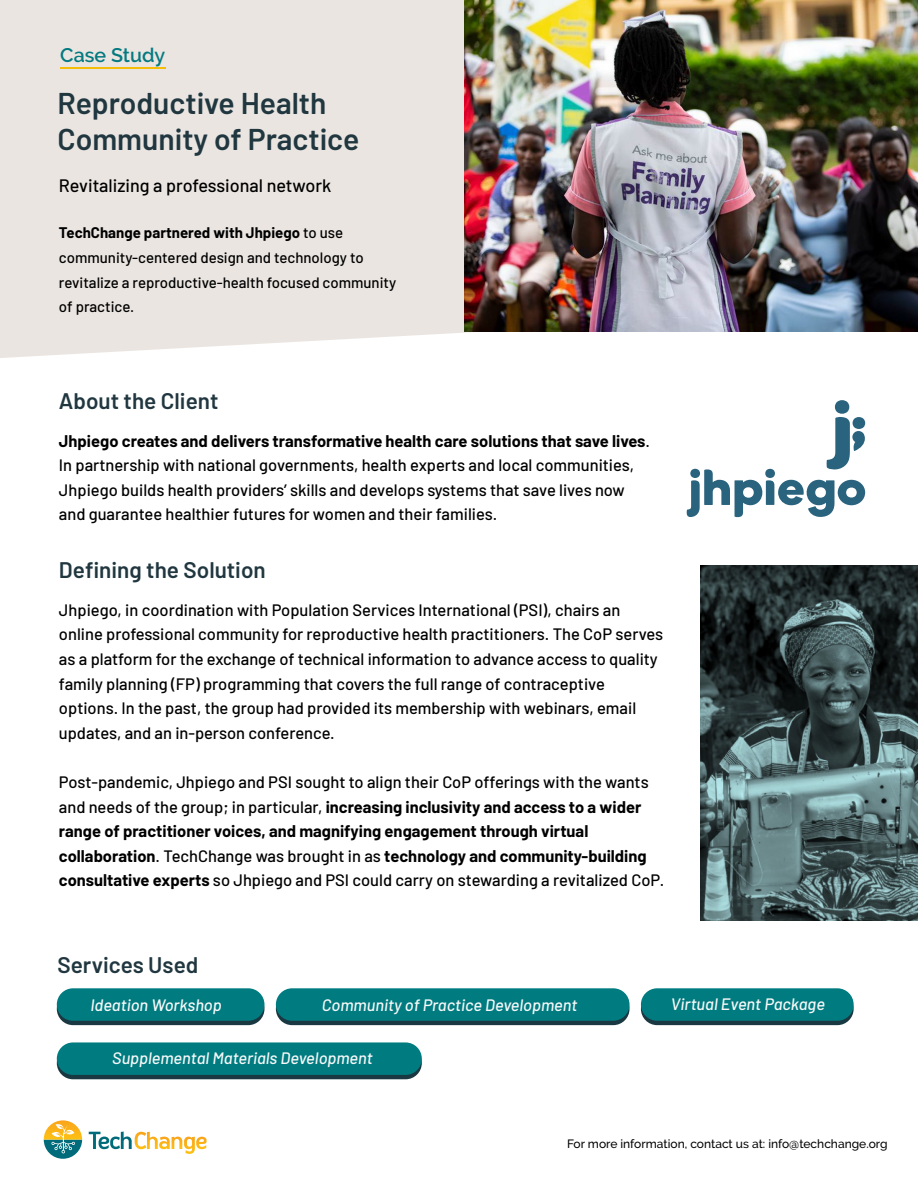
<style>
.page{position:relative;width:918px;height:1188px;background:#fff}
.page>*{position:absolute;margin:0;border:0;box-sizing:border-box;transform-origin:0 0}
.t1{font:600 30px/36px "Barlow";color:#213740}
.t2{font:600 22.5px "Barlow";color:#213740}
.t3{font:600 19.65px "Raleway";color:#047a80}
.t4{font:500 18px "Barlow";color:#000}
.t5{font:500 16.5px/24.6px "Barlow";color:#000}
.t6{font:italic 500 16.5px "Barlow";color:#f8f8f8}
.t7{font:500 15px/24.6px "Barlow";color:#000}
.t8{font:500 12px "Raleway";color:#000}
.s1{font-weight:700}
</style>
<div class="page">
<div style="left:0;top:0;width:576px;height:358px;background:#eae5e1"></div>
<hr style="left:60px;top:68px;width:105px;height:1px;background:#f3bd08">
<div style="left:57px;top:993px;width:207px;height:32px;background:#1a3841;border-radius:16px"></div>
<div style="left:57px;top:988px;width:207px;height:33px;background:#007c81;border-radius:16px"></div>
<div style="left:641px;top:993px;width:213px;height:32px;background:#1a3841;border-radius:16px"></div>
<div style="left:641px;top:988px;width:213px;height:33px;background:#007c81;border-radius:16px"></div>
<div style="left:276px;top:993px;width:354px;height:32px;background:#1a3841;border-radius:16px"></div>
<div style="left:276px;top:988px;width:354px;height:33px;background:#007c81;border-radius:16px"></div>
<div style="left:57px;top:1047px;width:365px;height:32px;background:#1a3841;border-radius:16px"></div>
<div style="left:57px;top:1042px;width:365px;height:33px;background:#007c81;border-radius:16px"></div>
<svg style="left:44px;top:1120px;width:38px;height:39px"></svg>
<svg style="left:89px;top:1132px;width:118px;height:22px"></svg>
<svg style="left:687px;top:400px;width:178px;height:117px"></svg>
<img style="left:465px;top:0;width:453px;height:331px">
<img style="left:700px;top:565px;width:218px;height:355px">
<p class="t3" style="left:60px;top:44px;width:107px">Case Study</p>
<h1 class="t1" style="left:58px;top:83px;width:303px">Reproductive Health<br>Community of Practice</h1>
<p class="t4" style="left:59px;top:172px;width:274px">Revitalizing a professional network</p>
<p class="t7" style="left:59px;top:219px;width:339px"><span class="s1">TechChange partnered with Jhpiego</span> to use community-centered design and technology to revitalize a reproductive-health focused community of practice.</p>
<h2 class="t2" style="left:59px;top:385px;width:161px">About the Client</h2>
<p class="t5" style="left:59px;top:427px;width:593px"><span class="s1">Jhpiego creates and delivers transformative health care solutions that save lives</span>.<br>In partnership with national governments, health experts and local communities, Jhpiego builds health providers’ skills and develops systems that save lives now and guarantee healthier futures for women and their families.</p>
<h2 class="t2" style="left:59px;top:553px;width:208px">Defining the Solution</h2>
<p class="t5" style="left:59px;top:596px;width:606px">Jhpiego, in coordination with Population Services International (PSI), chairs an online professional community for reproductive health practitioners. The CoP serves as a platform for the exchange of technical information to advance access to quality family planning (FP) programming that covers the full range of contraceptive options. In the past, the group had provided its membership with webinars, email updates, and an in-person conference.</p>
<p class="t5" style="left:59px;top:769px;width:607px">Post-pandemic, Jhpiego and PSI sought to align their CoP offerings with the wants and needs of the group; in particular, <span class="s1">increasing inclusivity and access to a wider range of practitioner voices, and magnifying engagement through virtual collaboration</span>. TechChange was brought in as <span class="s1">technology and community-building consultative experts</span> so Jhpiego and PSI could carry on stewarding a revitalized CoP.</p>
<h2 class="t2" style="left:58px;top:948px;width:142px">Services Used</h2>
<p class="t6" style="left:90px;top:993px;width:133px">Ideation Workshop</p>
<p class="t6" style="left:322px;top:993px;width:257px">Community of Practice Development</p>
<p class="t6" style="left:671px;top:992px;width:156px">Virtual Event Package</p>
<p class="t6" style="left:112px;top:1046px;width:262px">Supplemental Materials Development</p>
<p class="t8" style="left:567px;top:1137px;width:322px">For more information, contact us at: info@techchange.org</p>
</div>
